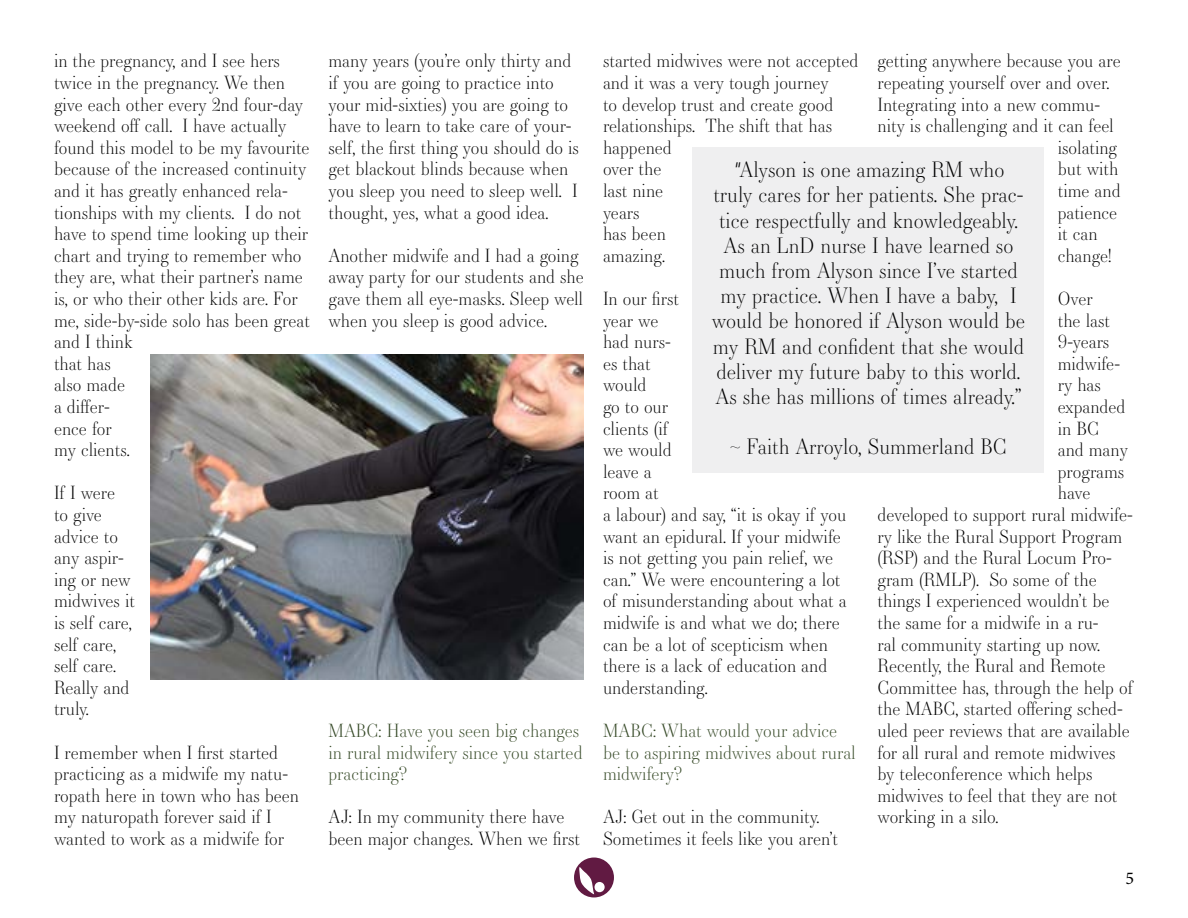
<style>
.page{position:relative;width:1188px;height:918px;background:#fff}
.page>*{position:absolute;margin:0;border:0;box-sizing:border-box;transform-origin:0 0}
.t1{font:300 21px/25.2px "Essonnes Display";color:#000;text-align:center}
.t2{font:300 18px/21.6px "Essonnes Display";color:#000}
.t3{font:300 18px/21.6px "Essonnes Display";color:#334724}
.t4{font:18px "Minion Pro";color:#000}
.s1{font-family:"Europa";font-style:italic}
</style>
<div class="page">
<svg style="left:574px;top:858px;width:40px;height:39px"></svg>
<div style="left:693px;top:147px;width:351px;height:325px;background:#efeff0"></div>
<img style="left:150px;top:354px;width:434px;height:325px">
<p class="t2" style="left:54px;top:49px;width:257px">in the pregnancy, and I see hers twice in the pregnancy. We then give each other every 2nd four-day weekend off call. I have actually found this model to be my favourite because of the increased continuity and it has greatly enhanced rela&shy;tionships with my clients. I do not have to spend time looking up their chart and trying to remember who they are, what their partner’s name is, or who their other kids are. For me, side-by-side solo has been great and I think<br>that has<br>also made<br>a differ-<br>ence for<br>my clients.</p>
<p class="t2" style="left:54px;top:481px;width:83px">If I were<br>to give advice to any aspir&shy;ing or new midwives it is self care, self care, self care.<br>Really and truly.</p>
<p class="t2" style="left:54px;top:741px;width:247px">I remember when I first started practicing as a midwife my natu&shy;ropath here in town who has been my naturopath forever said if I wanted to work as a midwife for</p>
<p class="t2" style="left:328px;top:49px;width:252px">many years (you’re only thirty and if you are going to practice into your mid-sixties) you are going to have to learn to take care of your&shy;self, the first thing you should do is get blackout blinds because when you sleep you need to sleep well. I thought, yes, what a good idea.</p>
<p class="t2" style="left:328px;top:244px;width:257px">Another midwife and I had a going away party for our students and she gave them all eye-masks. Sleep well when you sleep is good advice.</p>
<p class="t3" style="left:328px;top:719px;width:256px">MABC: Have you seen big changes in rural midwifery since you started practicing?</p>
<p class="t2" style="left:328px;top:805px;width:253px">AJ: In my community there have been major changes. When we first</p>
<p class="t2" style="left:603px;top:49px;width:257px">started midwives were not accepted and it was a very tough journey<br>to develop trust and create good relationships. The shift that has happened<br>over the<br>last nine<br>years<br>has been<br>amazing.</p>
<p class="t2" style="left:603px;top:287px;width:245px">In our first<br>year we<br>had nurs-<br>es that<br>would<br>go to our<br>clients (if<br>we would<br>leave a<br>room at<br>a labour) and say, “it is okay if you want an epidural. If your midwife is not getting you pain relief, we can.” We were encountering a lot of misunderstanding about what a midwife is and what we do; there can be a lot of scepticism when there is a lack of education and understanding.</p>
<p class="t3" style="left:603px;top:719px;width:254px">MABC: What would your advice be to aspiring midwives about rural midwifery?</p>
<p class="t2" style="left:603px;top:805px;width:237px">AJ: Get out in the community.<br>Sometimes it feels like you aren’t</p>
<p class="t2" style="left:878px;top:49px;width:245px">getting anywhere because you are</p>
<p class="t2" style="left:878px;top:71px;width:234px">repeating yourself over and over.</p>
<p class="t2" style="left:878px;top:93px;width:224px">Integrating into a new commu-</p>
<p class="t2" style="left:878px;top:114px;width:238px">nity is challenging and it can feel</p>
<p class="t2" style="left:1058px;top:136px;width:61px">isolating</p>
<p class="t2" style="left:1058px;top:157px;width:62px">but with</p>
<p class="t2" style="left:1058px;top:179px;width:64px">time and</p>
<p class="t2" style="left:1058px;top:201px;width:61px">patience</p>
<p class="t2" style="left:1058px;top:222px;width:41px">it can</p>
<p class="t2" style="left:1058px;top:244px;width:55px">change!</p>
<p class="t2" style="left:1058px;top:287px;width:36px">Over</p>
<p class="t2" style="left:1058px;top:309px;width:54px">the last</p>
<p class="t2" style="left:1058px;top:330px;width:53px">9-years</p>
<p class="t2" style="left:1058px;top:352px;width:64px">midwife-</p>
<p class="t2" style="left:1058px;top:373px;width:45px">ry has</p>
<p class="t2" style="left:1058px;top:395px;width:69px">expanded</p>
<p class="t2" style="left:1058px;top:417px;width:43px">in BC</p>
<p class="t2" style="left:1058px;top:438px;width:72px">and many</p>
<p class="t2" style="left:1058px;top:460px;width:68px">programs</p>
<p class="t2" style="left:1058px;top:481px;width:34px">have</p>
<p class="t2" style="left:878px;top:503px;width:257px">developed to support rural midwife-</p>
<p class="t2" style="left:878px;top:525px;width:246px">ry like the Rural Support Program</p>
<p class="t2" style="left:878px;top:546px;width:236px">(RSP) and the Rural Locum Pro-</p>
<p class="t2" style="left:878px;top:568px;width:221px">gram (RMLP). So some of the</p>
<p class="t2" style="left:878px;top:589px;width:233px">things I experienced wouldn’t be</p>
<p class="t2" style="left:878px;top:611px;width:223px">the same for a midwife in a ru-</p>
<p class="t2" style="left:878px;top:633px;width:224px">ral community starting up now.</p>
<p class="t2" style="left:878px;top:654px;width:230px">Recently, the Rural and Remote</p>
<p class="t2" style="left:878px;top:676px;width:257px">Committee has, through the help of</p>
<p class="t2" style="left:878px;top:697px;width:247px">the MABC, started offering sched-</p>
<p class="t2" style="left:878px;top:719px;width:254px">uled peer reviews that are available</p>
<p class="t2" style="left:878px;top:741px;width:240px">for all rural and remote midwives</p>
<p class="t2" style="left:878px;top:762px;width:216px">by teleconference which helps</p>
<p class="t2" style="left:878px;top:784px;width:242px">midwives to feel that they are not</p>
<p class="t2" style="left:878px;top:805px;width:123px">working in a silo.</p>
<p class="t1" style="left:712px;top:156px;width:315px"><span class="s1">“</span>Alyson is one amazing RM who truly cares for her patients. She prac&shy;tice respectfully and knowledgeably.<br>As an LnD nurse I have learned so much from Alyson since I’ve started my practice. When I have a baby, I would be honored if Alyson would be my RM and confident that she would deliver my future baby to this world.<br>As she has millions of times already.”</p>
<p class="t1" style="left:730px;top:434px;width:278px">~ Faith Arroylo, Summerland BC</p>
<p class="t4" style="left:1125px;top:866px;width:10px">5</p>
</div>
